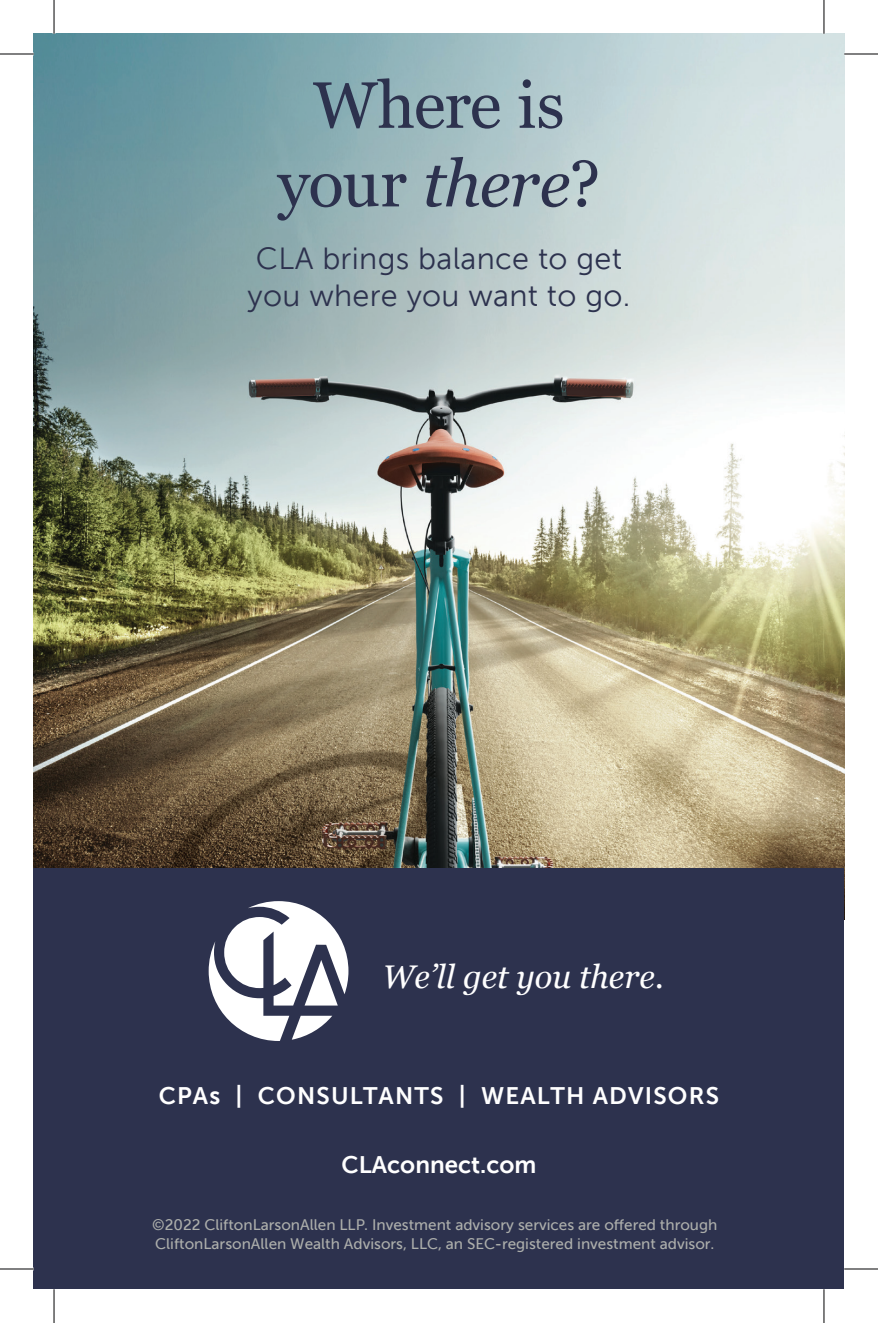
<style>
.page{position:relative;width:878px;height:1323px;background:#fff}
.page>*{position:absolute;margin:0;border:0;box-sizing:border-box;transform-origin:0 0}
.t1{font:65.48px/78.5px "Georgia";letter-spacing:-.02em;color:#2d324e;text-align:center}
.t2{font:italic 32.85px "Georgia";color:#fff}
.t3{font:30.6px/36.7px "Museo Sans 300";letter-spacing:.01em;color:#2d324e}
.t4{font:24.07px "Museo Sans 700";letter-spacing:.05em;color:#fff}
.t5{font:24.07px "Museo Sans 700";color:#fff}
.t6{font:15.3px/18.4px "Museo Sans 500";color:#acaeab}
.s1{font-style:italic}
</style>
<div class="page">
<img style="left:34px;top:34px;width:810px;height:834px">
<div style="left:34px;top:868px;width:810px;height:421px;background:#2d324e"></div>
<svg style="left:209px;top:901px;width:139px;height:140px"></svg>
<hr style="left:0;top:54px;width:34px;height:1px;background:#000002">
<hr style="left:844px;top:54px;width:34px;height:1px;background:#000002">
<hr style="left:0;top:1269px;width:34px;height:1px;background:#000002">
<hr style="left:844px;top:1269px;width:34px;height:1px;background:#000002">
<hr style="left:54px;top:0;width:1px;height:34px;background:#000002">
<hr style="left:54px;top:1289px;width:1px;height:34px;background:#000002">
<hr style="left:823px;top:0;width:1px;height:34px;background:#000002">
<hr style="left:823px;top:1289px;width:1px;height:34px;background:#000002">
<h1 class="t1" style="left:277px;top:67px;width:324px">Where is your <span class="s1">there</span>?</h1>
<h3 class="t3" style="left:248px;top:241px;width:384px">CLA brings balance to get you where you want to go.</h3>
<h2 class="t2" style="left:382px;top:956px;width:283px">We’ll get you there.</h2>
<h3 class="t4" style="left:159px;top:1082px;width:561px">CPAs | CONSULTANTS | WEALTH ADVISORS</h3>
<h3 class="t5" style="left:341px;top:1152px;width:196px">CLAconnect.com</h3>
<p class="t6" style="left:152px;top:1216px;width:566px">©2022 CliftonLarsonAllen LLP. Investment advisory services are offered through<br>CliftonLarsonAllen Wealth Advisors, LLC, an SEC-registered investment advisor.</p>
</div>
